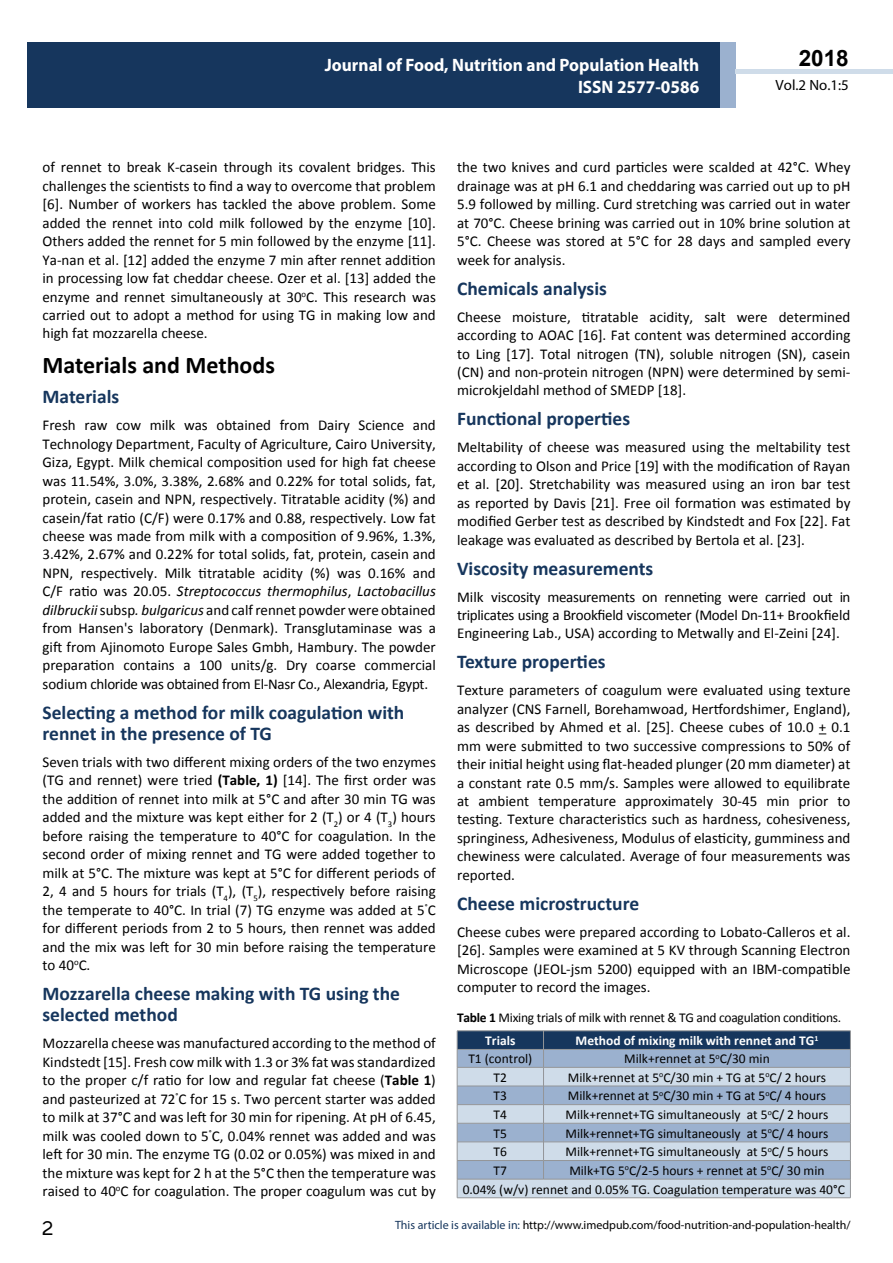
<style>
.page{position:relative;width:893px;height:1263px;background:#fff}
.page>*{position:absolute;margin:0;border:0;box-sizing:border-box;transform-origin:0 0}
.t1{font:25.5px "Tunga";color:#000}
.t2{font:700 24px "Calibri";color:#000}
.t3{font:700 22.5px "Arial";color:#000}
.t4{font:700 19.5px/21.5px "Calibri";color:#16365d}
.t5{font:700 18px/21.6px "Myriad Pro";color:#fff;text-align:right;scale:.96 1}
.t6{font:15px/18.5px "Calibri";color:#000;text-align:justify}
.t7{font:14.85px "Myriad Pro";color:#000}
.t8{font:13.5px/18.6px "Calibri";color:#000}
.t9{font:13.5px "Calibri";letter-spacing:-.02em;color:#000}
.t10{font:700 13.5px "Calibri";color:#fff}
.t11{font:12px "Myriad Pro";color:#000}
.s1{font-style:italic}
.s2{font-weight:700}
.s3{color:#16365d}
</style>
<div class="page">
<div style="left:27px;top:42px;width:694px;height:66px;background:#16365d"></div>
<div style="left:720px;top:42px;width:16px;height:66px;background:#9bb1cf"></div>
<div style="left:736px;top:69px;width:157px;height:5px;background:#cfdce9"></div>
<hr style="left:457px;top:1030px;width:86px;height:1px;background:#939598">
<hr style="left:543px;top:1030px;width:307px;height:1px;background:#939598">
<svg style="left:457px;top:1031px;width:394px;height:167px;background:#a2b4cb"></svg>
<hr style="left:457px;top:1049px;width:86px;height:1px;background:#939598">
<hr style="left:543px;top:1049px;width:307px;height:1px;background:#939598">
<p class="t5" style="left:325px;top:54px;width:392px">Journal of Food, Nutrition and Population Health<br>ISSN 2577-0586</p>
<h3 class="t3" style="left:799px;top:43px;width:52px">2018</h3>
<p class="t7" style="left:776px;top:76px;width:75px">Vol.2 No.1:5</p>
<p class="t6" style="left:43px;top:158px;width:395px">of rennet to break K-casein through its covalent bridges. This challenges the scientists to find a way to overcome that problem [6]. Number of workers has tackled the above problem. Some added the rennet into cold milk followed by the enzyme [10].<br>Others added the rennet for 5 min followed by the enzyme [11].<br>Ya-nan et al. [12] added the enzyme 7 min after rennet addition in processing low fat cheddar cheese. Ozer et al. [13] added the enzyme and rennet simultaneously at 30<sup>o</sup>C. This research was carried out to adopt a method for using TG in making low and high fat mozzarella cheese.</p>
<h2 class="t2" style="left:43px;top:350px;width:234px">Materials and Methods</h2>
<h3 class="t4" style="left:43px;top:386px;width:78px">Materials</h3>
<p class="t6" style="left:43px;top:416px;width:395px">Fresh raw cow milk was obtained from Dairy Science and Technology Department, Faculty of Agriculture, Cairo University, Giza, Egypt. Milk chemical composition used for high fat cheese was 11.54%, 3.0%, 3.38%, 2.68% and 0.22% for total solids, fat, protein, casein and NPN, respectively. Titratable acidity (%) and casein/fat ratio (C/F) were 0.17% and 0.88, respectively. Low fat cheese was made from milk with a composition of 9.96%, 1.3%, 3.42%, 2.67% and 0.22% for total solids, fat, protein, casein and NPN, respectively. Milk titratable acidity (%) was 0.16% and C/F ratio was 20.05. <span class="s1">Streptococcus thermophilus</span>, <span class="s1">Lactobacillus dilbruckii</span> subsp<span class="s1">. bulgaricus</span> and calf rennet powder were obtained from Hansen's laboratory (Denmark). Transglutaminase was a gift from Ajinomoto Europe Sales Gmbh, Hambury. The powder preparation contains a 100 units/g. Dry coarse commercial sodium chloride was obtained from El-Nasr Co., Alexandria, Egypt.</p>
<h3 class="t4" style="left:43px;top:701px;width:363px">Selecting a method for milk coagulation with rennet in the presence of TG</h3>
<p class="t6" style="left:43px;top:753px;width:395px">Seven trials with two different mixing orders of the two enzymes (TG and rennet) were tried <span class="s2">(Table, 1)</span> [14]. The first order was the addition of rennet into milk at 5°C and after 30 min TG was added and the mixture was kept either for 2 (T<sub>2</sub>) or 4 (T<sub>3</sub>) hours before raising the temperature to 40°C for coagulation. In the second order of mixing rennet and TG were added together to milk at 5°C. The mixture was kept at 5°C for different periods of 2, 4 and 5 hours for trials (T<sub>4</sub>), (T<sub>5</sub>), respectively before raising the temperate to 40°C. In trial (7) TG enzyme was added at 5<sup>°</sup>C for different periods from 2 to 5 hours, then rennet was added and the mix was left for 30 min before raising the temperature to 40<sup>o</sup>C.</p>
<h3 class="t4" style="left:43px;top:983px;width:359px">Mozzarella cheese making with TG using the selected method</h3>
<p class="t6" style="left:43px;top:1034px;width:395px">Mozzarella cheese was manufactured according to the method of Kindstedt [15]. Fresh cow milk with 1.3 or 3% fat was standardized to the proper c/f ratio for low and regular fat cheese (<span class="s2">Table 1</span>) and pasteurized at 72<sup>°</sup>C for 15 s. Two percent starter was added to milk at 37°C and was left for 30 min for ripening. At pH of 6.45, milk was cooled down to 5<sup>°</sup>C, 0.04% rennet was added and was left for 30 min. The enzyme TG (0.02 or 0.05%) was mixed in and the mixture was kept for 2 h at the 5°C then the temperature was raised to 40<sup>o</sup>C for coagulation. The proper coagulum was cut by</p>
<p class="t6" style="left:457px;top:158px;width:395px">the two knives and curd particles were scalded at 42°C. Whey drainage was at pH 6.1 and cheddaring was carried out up to pH 5.9 followed by milling. Curd stretching was carried out in water at 70°C. Cheese brining was carried out in 10% brine solution at 5°C. Cheese was stored at 5°C for 28 days and sampled every week for analysis.</p>
<h3 class="t4" style="left:457px;top:277px;width:151px">Chemicals analysis</h3>
<p class="t6" style="left:457px;top:307px;width:395px">Cheese moisture, titratable acidity, salt were determined according to AOAC [16]. Fat content was determined according to Ling [17]. Total nitrogen (TN), soluble nitrogen (SN), casein (CN) and non-protein nitrogen (NPN) were determined by semi&shy;microkjeldahl method of SMEDP [18].</p>
<h3 class="t4" style="left:457px;top:408px;width:175px">Functional properties</h3>
<p class="t6" style="left:457px;top:438px;width:395px">Meltability of cheese was measured using the meltability test according to Olson and Price [19] with the modification of Rayan et al. [20]. Stretchability was measured using an iron bar test as reported by Davis [21]. Free oil formation was estimated by modified Gerber test as described by Kindstedt and Fox [22]. Fat leakage was evaluated as described by Bertola et al. [23].</p>
<h3 class="t4" style="left:457px;top:557px;width:198px">Viscosity measurements</h3>
<p class="t6" style="left:457px;top:587px;width:395px">Milk viscosity measurements on renneting were carried out in triplicates using a Brookfield viscometer (Model Dn-11+ Brookfield Engineering Lab., USA) according to Metwally and El-Zeini [24].</p>
<h3 class="t4" style="left:457px;top:651px;width:150px">Texture properties</h3>
<p class="t6" style="left:457px;top:681px;width:395px">Texture parameters of coagulum were evaluated using texture analyzer (CNS Farnell, Borehamwoad, Hertfordshimer, England), as described by Ahmed et al. [25]. Cheese cubes of 10.0 + 0.1 mm were submitted to two successive compressions to 50% of their initial height using flat-headed plunger (20 mm diameter) at a constant rate 0.5 mm/s. Samples were allowed to equilibrate at ambient temperature approximately 30-45 min prior to testing. Texture characteristics such as hardness, cohesiveness, springiness, Adhesiveness, Modulus of elasticity, gumminess and chewiness were calculated. Average of four measurements was reported.</p>
<h3 class="t4" style="left:457px;top:892px;width:184px">Cheese microstructure</h3>
<p class="t6" style="left:457px;top:922px;width:395px">Cheese cubes were prepared according to Lobato-Calleros et al. [26]. Samples were examined at 5 KV through Scanning Electron Microscope (JEOL-jsm 5200) equipped with an IBM-compatible computer to record the images.</p>
<p class="t9" style="left:457px;top:1009px;width:386px"><span class="s2">Table 1</span> Mixing trials of milk with rennet &amp; TG and coagulation conditions.</p>
<p class="t10" style="left:485px;top:1032px;width:32px">Trials</p>
<p class="t10" style="left:576px;top:1032px;width:244px">Method of mixing milk with rennet and TG<sup>1</sup></p>
<p class="t8" style="left:468px;top:1049px;width:66px">T1 (control)</p>
<p class="t8" style="left:624px;top:1049px;width:147px">Milk+rennet at 5<sup>o</sup>C/30 min</p>
<p class="t8" style="left:494px;top:1068px;width:15px">T2</p>
<p class="t8" style="left:568px;top:1068px;width:260px">Milk+rennet at 5<sup>o</sup>C/30 min + TG at 5<sup>o</sup>C/ 2 hours</p>
<p class="t8" style="left:494px;top:1087px;width:15px">T3</p>
<p class="t8" style="left:568px;top:1087px;width:260px">Milk+rennet at 5<sup>o</sup>C/30 min + TG at 5<sup>o</sup>C/ 4 hours</p>
<p class="t8" style="left:494px;top:1105px;width:15px">T4</p>
<p class="t8" style="left:565px;top:1105px;width:264px">Milk+rennet+TG simultaneously at 5<sup>o</sup>C/ 2 hours</p>
<p class="t8" style="left:494px;top:1124px;width:15px">T5</p>
<p class="t8" style="left:565px;top:1124px;width:264px">Milk+rennet+TG simultaneously at 5<sup>o</sup>C/ 4 hours</p>
<p class="t8" style="left:494px;top:1142px;width:15px">T6</p>
<p class="t8" style="left:565px;top:1142px;width:264px">Milk+rennet+TG simultaneously at 5<sup>o</sup>C/ 5 hours</p>
<p class="t8" style="left:494px;top:1161px;width:15px">T7</p>
<p class="t8" style="left:463px;top:1161px;width:384px;text-indent:107px">Milk+TG 5<sup>o</sup>C/2-5 hours + rennet at 5<sup>o</sup>C/ 30 min<br>0.04% (w/v) rennet and 0.05% TG. Coagulation temperature was 40°C</p>
<h1 class="t1" style="left:42px;top:1211px;width:13px">2</h1>
<p class="t11" style="left:395px;top:1218px;width:457px"><span class="s3">This article is available in:</span> http://www.imedpub.com/food-nutrition-and-population-health/</p>
</div>
